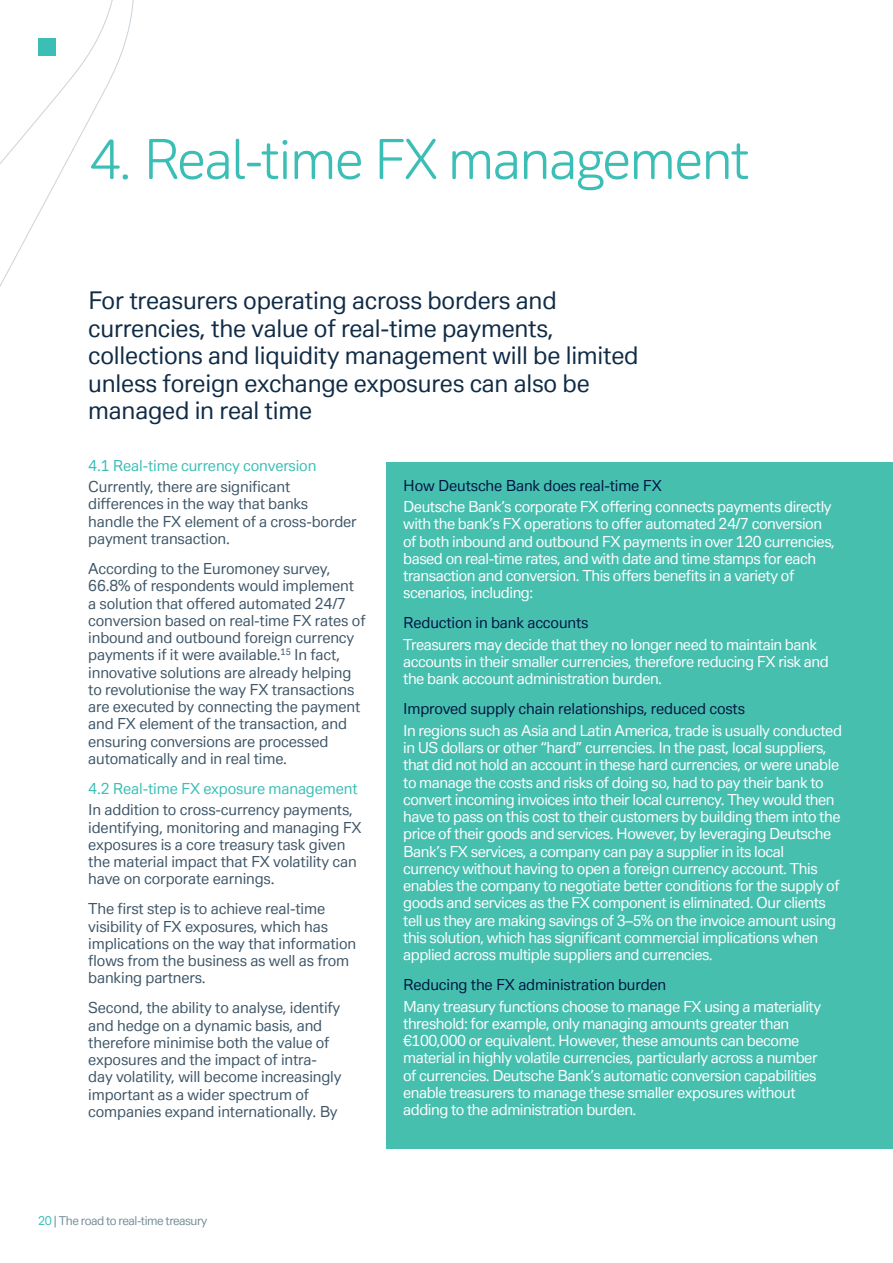
<style>
.page{position:relative;width:893px;height:1263px;background:#fff}
.page>*{position:absolute;margin:0;border:0;box-sizing:border-box;transform-origin:0 0}
.t1{font:54px "Deutsche Bank Display";letter-spacing:-.04em;color:#3abeb6}
.t2{font:24px/27.6px "Deutsche Bank Text";letter-spacing:-.01em;color:#102b45}
.t3{font:15px/17.2px "Deutsche Bank Text";letter-spacing:-.03em;color:#fff}
.t4{font:15px/17.2px "Deutsche Bank Text";letter-spacing:-.01em;color:#3d5567}
.t5{font:15px "Deutsche Bank Text";letter-spacing:-.01em;color:#001641}
.t6{font:15px "Deutsche Bank Text";letter-spacing:-.01em;color:#3abeb6}
.t7{font:12px "Deutsche Bank Text";letter-spacing:-.04em;color:#768d99}
.s1{color:#3abeb6}
</style>
<div class="page">
<svg style="left:0;top:0;width:134px;height:287px"></svg>
<div style="left:386px;top:462px;width:507px;height:687px;background:#47bfaf"></div>
<h1 class="t1" style="left:89px;top:125px;width:663px">4. Real-time FX management</h1>
<h2 class="t2" style="left:88px;top:286px;width:552px">For treasurers operating across borders and currencies, the value of real-time payments, collections and liquidity management will be limited unless foreign exchange exposures can also be managed in real time</h2>
<p class="t6" style="left:88px;top:456px;width:230px">4.1 Real-time currency conversion</p>
<p class="t4" style="left:88px;top:478px;width:270px">Currently, there are significant differences in the way that banks handle the FX element of a cross-border payment transaction.</p>
<p class="t4" style="left:88px;top:560px;width:279px">According to the Euromoney survey, 66.8% of respondents would implement a solution that offered automated 24/7 conversion based on real-time FX rates of inbound and outbound foreign currency payments if it were available.<sup>15</sup> In fact, innovative solutions are already helping to revolutionise the way FX transactions are executed by connecting the payment and FX element of the transaction, and ensuring conversions are processed automatically and in real time.</p>
<p class="t6" style="left:88px;top:779px;width:271px">4.2 Real-time FX exposure management</p>
<p class="t4" style="left:88px;top:801px;width:275px">In addition to cross-currency payments, identifying, monitoring and managing FX exposures is a core treasury task given the material impact that FX volatility can have on corporate earnings.</p>
<p class="t4" style="left:88px;top:900px;width:269px">The first step is to achieve real-time visibility of FX exposures, which has implications on the way that information flows from the business as well as from banking partners.</p>
<p class="t4" style="left:88px;top:999px;width:255px">Second, the ability to analyse, identify and hedge on a dynamic basis, and therefore minimise both the value of exposures and the impact of intra&shy;day volatility, will become increasingly important as a wider spectrum of companies expand internationally. By</p>
<p class="t5" style="left:403px;top:476px;width:260px">How Deutsche Bank does real-time FX</p>
<p class="t3" style="left:403px;top:498px;width:433px">Deutsche Bank’s corporate FX offering connects payments directly with the bank’s FX operations to offer automated 24/7 conversion of both inbound and outbound FX payments in over 120 currencies, based on real-time rates, and with date and time stamps for each transaction and conversion. This offers benefits in a variety of scenarios, including:</p>
<p class="t5" style="left:403px;top:613px;width:187px">Reduction in bank accounts</p>
<p class="t3" style="left:403px;top:635px;width:427px">Treasurers may decide that they no longer need to maintain bank accounts in their smaller currencies, therefore reducing FX risk and the bank account administration burden.</p>
<p class="t5" style="left:403px;top:699px;width:343px">Improved supply chain relationships, reduced costs</p>
<p class="t3" style="left:403px;top:721px;width:440px">In regions such as Asia and Latin America, trade is usually conducted in US dollars or other “hard” currencies. In the past, local suppliers, that did not hold an account in these hard currencies, or were unable to manage the costs and risks of doing so, had to pay their bank to convert incoming invoices into their local currency. They would then have to pass on this cost to their customers by building them into the price of their goods and services. However, by leveraging Deutsche Bank’s FX services, a company can pay a supplier in its local currency without having to open a foreign currency account. This enables the company to negotiate better conditions for the supply of goods and services as the FX component is eliminated. Our clients tell us they are making savings of 3–5% on the invoice amount using this solution, which has significant commercial implications when applied across multiple suppliers and currencies.</p>
<p class="t5" style="left:403px;top:975px;width:265px">Reducing the FX administration burden</p>
<p class="t3" style="left:403px;top:997px;width:420px">Many treasury functions choose to manage FX using a materiality threshold: for example, only managing amounts greater than €100,000 or equivalent. However, these amounts can become material in highly volatile currencies, particularly across a number of currencies. Deutsche Bank’s automatic conversion capabilities enable treasurers to manage these smaller exposures without adding to the administration burden.</p>
<p class="t7" style="left:38px;top:1213px;width:170px"><span class="s1">20</span> | The road to real-time treasury</p>
</div>
